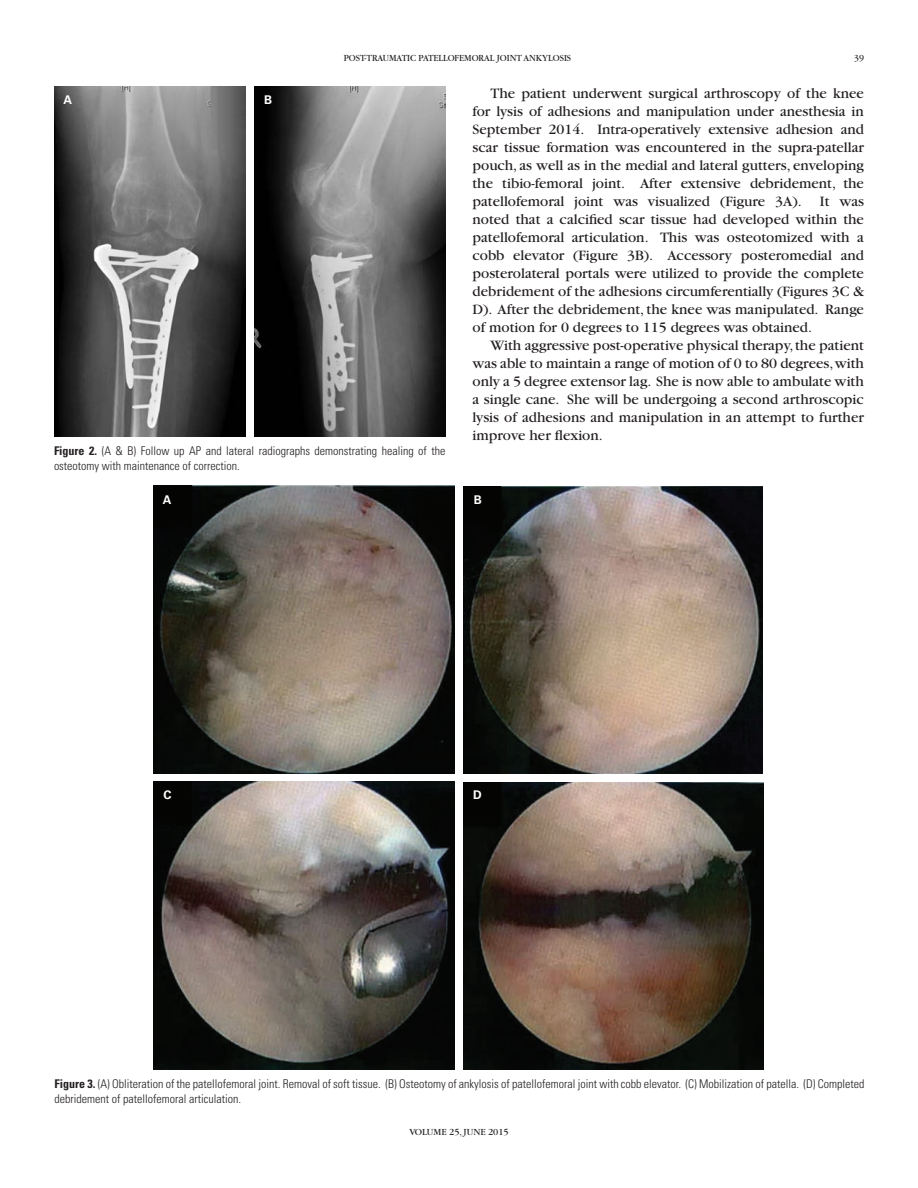
<style>
.page{position:relative;width:918px;height:1188px;background:#fff}
.page>*{position:absolute;margin:0;border:0;box-sizing:border-box;transform-origin:0 0}
.t1{font:15px/18px "Garamond";color:#231f20;text-align:justify}
.t2{font:300 condensed 12px/15px "Univers";color:#231f20}
.t3{font:700 12px "Univers";color:#fff}
.t4{font:9.75px "Garamond";color:#231f20;scale:.95 1}
.t5{font:9.75px "Garamond";color:#231f20}
.s1{font-weight:700}
</style>
<div class="page">
<img style="left:54px;top:86px;width:191px;height:351px">
<img style="left:254px;top:87px;width:192px;height:349px">
<img style="left:153px;top:486px;width:301px;height:288px">
<img style="left:464px;top:486px;width:299px;height:288px">
<img style="left:153px;top:781px;width:301px;height:288px">
<img style="left:464px;top:782px;width:299px;height:288px">
<p class="t3" style="left:63px;top:92px;width:10px">A</p>
<p class="t3" style="left:264px;top:92px;width:10px">B</p>
<p class="t4" style="left:344px;top:53px;width:241px">POST-TRAUMATIC PATELLOFEMORAL JOINT ANKYLOSIS</p>
<p class="t4" style="left:854px;top:53px;width:12px">39</p>
<p class="t1" style="left:472px;top:85px;width:393px;text-indent:18px">The patient underwent surgical arthroscopy of the knee for lysis of adhesions and manipulation under anesthesia in September 2014. Intra-operatively extensive adhesion and scar tissue formation was encountered in the supra-patellar pouch, as well as in the medial and lateral gutters, enveloping the tibio-femoral joint. After extensive debridement, the patellofemoral joint was visualized (Figure 3A). It was noted that a calcified scar tissue had developed within the patellofemoral articulation. This was osteotomized with a cobb elevator (Figure 3B). Accessory posteromedial and posterolateral portals were utilized to provide the complete debridement of the adhesions circumferentially (Figures 3C &amp; D). After the debridement, the knee was manipulated. Range of motion for 0 degrees to 115 degrees was obtained.</p>
<p class="t1" style="left:472px;top:337px;width:393px;text-indent:18px">With aggressive post-operative physical therapy, the patient was able to maintain a range of motion of 0 to 80 degrees, with only a 5 degree extensor lag. She is now able to ambulate with a single cane. She will be undergoing a second arthroscopic lysis of adhesions and manipulation in an attempt to further improve her flexion.</p>
<p class="t2" style="left:54px;top:443px;width:393px"><span class="s1">Figure 2.</span> (A &amp; B) Follow up AP and lateral radiographs demonstrating healing of the osteotomy with maintenance of correction.</p>
<p class="t3" style="left:163px;top:493px;width:10px">A</p>
<p class="t3" style="left:474px;top:493px;width:10px">B</p>
<p class="t3" style="left:163px;top:788px;width:10px">C</p>
<p class="t3" style="left:473px;top:788px;width:10px">D</p>
<p class="t2" style="left:55px;top:1076px;width:811px"><span class="s1">Figure 3.</span> (A) Obliteration of the patellofemoral joint. Removal of soft tissue. (B) Osteotomy of ankylosis of patellofemoral joint with cobb elevator. (C) Mobilization of patella. (D) Completed debridement of patellofemoral articulation.</p>
<p class="t5" style="left:409px;top:1127px;width:101px">VOLUME 25, JUNE 2015</p>
</div>
